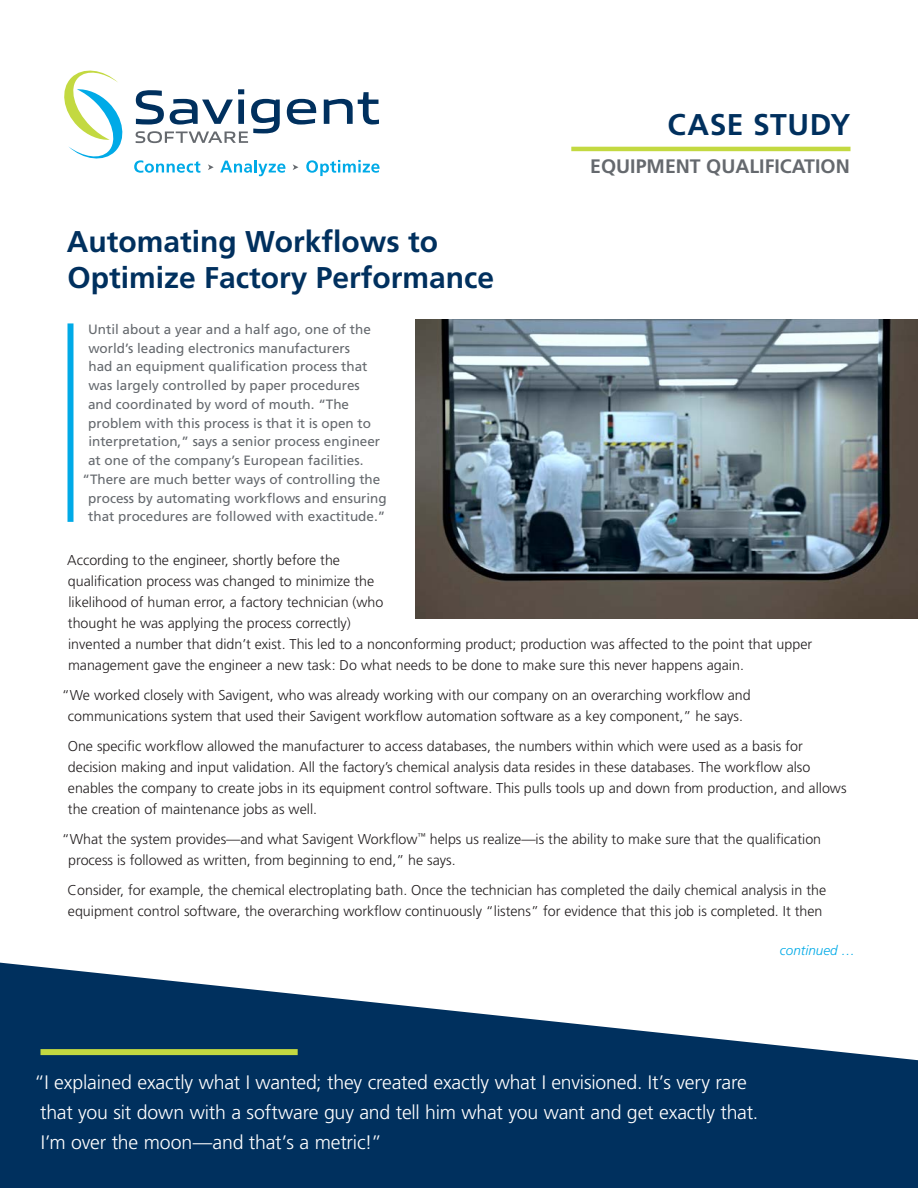
<style>
.page{position:relative;width:918px;height:1188px;background:#fff}
.page>*{position:absolute;margin:0;border:0;box-sizing:border-box;transform-origin:0 0}
.Header_1{font:700 30px/36px "Frutiger LT";color:#00305e}
.Header_1-2{font:700 30px "Frutiger LT";letter-spacing:.02em;color:#00305e}
.t1{font:300 19.5px/30px "Frutiger LT";letter-spacing:-.01em;color:#fff}
.t2{font:700 19.5px "Frutiger LT";color:#65696e}
.Body_Text{font:300 14.25px/21px "Frutiger LT";color:#231f20}
.Background_Text{font:13.5px "Frutiger LT";color:#65696e}
.t3{font:italic 300 13.5px "Frutiger LT";color:#00aae7}
</style>
<div class="page">
<div style="left:68px;top:323px;width:6px;height:199px;background:#00aae7"></div>
<img style="left:416px;top:320px;width:502px;height:299px">
<svg style="left:64px;top:71px;width:59px;height:88px"></svg>
<svg style="left:287px;top:99px;width:29px;height:26px"></svg>
<svg style="left:324px;top:92px;width:55px;height:33px"></svg>
<svg style="left:136px;top:89px;width:144px;height:54px"></svg>
<svg style="left:134px;top:160px;width:67px;height:13px"></svg>
<svg style="left:220px;top:160px;width:66px;height:16px"></svg>
<svg style="left:306px;top:160px;width:74px;height:16px"></svg>
<svg style="left:208px;top:164px;width:6px;height:6px"></svg>
<svg style="left:293px;top:164px;width:5px;height:6px"></svg>
<svg style="left:0;top:963px;width:918px;height:225px;fill:#00305e"></svg>
<div style="left:40px;top:1049px;width:258px;height:6px;background:#c3d941"></div>
<hr style="left:571px;top:147px;width:279px;height:4px;background:#c3d941">
<p class="Header_1-2" style="left:668px;top:107px;width:184px">CASE STUDY</p>
<p class="t2" style="left:590px;top:155px;width:261px">EQUIPMENT QUALIFICATION</p>
<p class="Header_1" style="left:67px;top:224px;width:429px">Automating Workflows to<br>Optimize Factory Performance</p>
<p class="Background_Text" style="left:88px;top:321px;width:284px">Until about a year and a half ago, one of the</p>
<p class="Background_Text" style="left:88px;top:340px;width:263px">world’s leading electronics manufacturers</p>
<p class="Background_Text" style="left:88px;top:359px;width:281px">had an equipment qualification process that</p>
<p class="Background_Text" style="left:88px;top:377px;width:273px">was largely controlled by paper procedures</p>
<p class="Background_Text" style="left:88px;top:396px;width:263px">and coordinated by word of mouth. “The</p>
<p class="Background_Text" style="left:88px;top:415px;width:284px">problem with this process is that it is open to</p>
<p class="Background_Text" style="left:88px;top:434px;width:293px">interpretation,” says a senior process engineer</p>
<p class="Background_Text" style="left:88px;top:452px;width:277px">at one of the company’s European facilities.</p>
<p class="Background_Text" style="left:83px;top:471px;width:299px">“There are much better ways of controlling the</p>
<p class="Background_Text" style="left:88px;top:490px;width:300px">process by automating workflows and ensuring</p>
<p class="Background_Text" style="left:88px;top:509px;width:299px">that procedures are followed with exactitude.”</p>
<p class="Body_Text" style="left:67px;top:550px;width:747px">According to the engineer, shortly before the<br>qualification process was changed to minimize the<br>likelihood of human error, a factory technician (who<br>thought he was applying the process correctly)<br>invented a number that didn’t exist. This led to a nonconforming product; production was affected to the point that upper management gave the engineer a new task: Do what needs to be done to make sure this never happens again.</p>
<p class="Body_Text" style="left:62px;top:685px;width:690px;text-align:center">“We worked closely with Savigent, who was already working with our company on an overarching workflow and communications system that used their Savigent workflow automation software as a key component,” he says.</p>
<p class="Body_Text" style="left:68px;top:736px;width:780px">One specific workflow allowed the manufacturer to access databases, the numbers within which were used as a basis for decision making and input validation. All the factory’s chemical analysis data resides in these databases. The workflow also enables the company to create jobs in its equipment control software. This pulls tools up and down from production, and allows the creation of maintenance jobs as well.</p>
<p class="Body_Text" style="left:68px;top:829px;width:754px;text-indent:-6px">“What the system provides—and what Savigent Workflow<sup>™</sup> helps us realize—is the ability to make sure that the qualification process is followed as written, from beginning to end,” he says.</p>
<p class="Body_Text" style="left:68px;top:880px;width:760px">Consider, for example, the chemical electroplating bath. Once the technician has completed the daily chemical analysis in the equipment control software, the overarching workflow continuously “listens” for evidence that this job is completed. It then</p>
<p class="t3" style="left:780px;top:943px;width:77px">continued …</p>
<p class="t1" style="left:40px;top:1068px;width:720px;text-indent:-6px">“I explained exactly what I wanted; they created exactly what I envisioned. It’s very rare that you sit down with a software guy and tell him what you want and get exactly that.<br>I’m over the moon—and that’s a metric!”</p>
</div>
